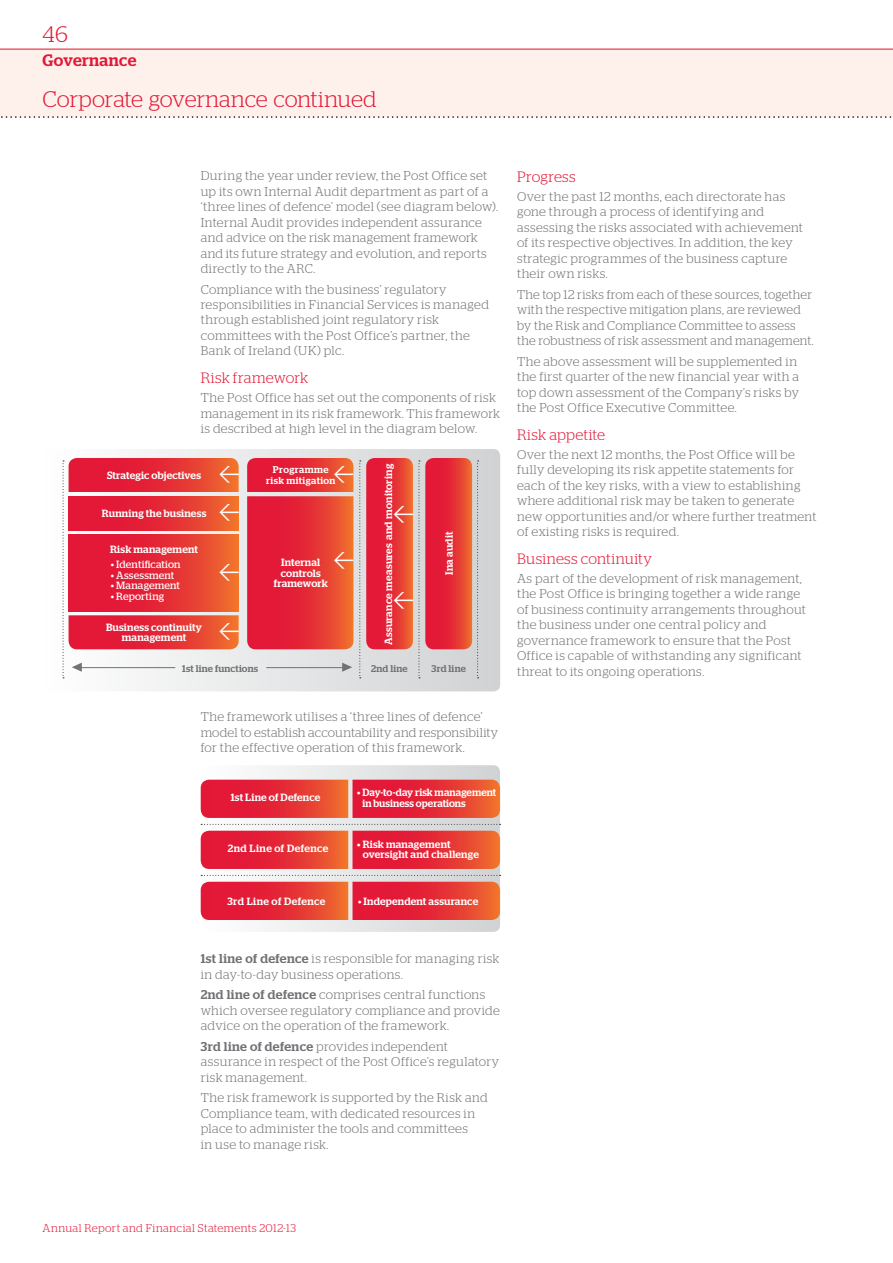
<style>
.page{position:relative;width:893px;height:1263px;background:#fff}
.page>*{position:absolute;margin:0;border:0;box-sizing:border-box;transform-origin:0 0}
.t1{font:300 27px "Stag";letter-spacing:.005em;color:#e31837}
.t2{font:300 22.5px "Stag";letter-spacing:-.005em;color:#e31837}
.t3{font:21px "DIN";color:#fff}
.t4{font:500 16.5px "Stag";letter-spacing:.025em;color:#e31837}
.t5{font:300 15px "Stag";letter-spacing:.015em;color:#e31837}
.t6{font:300 12.75px/15.5px "Stag";letter-spacing:.03em;color:#717275}
.t7{font:300 11.25px "Stag";letter-spacing:.035em;color:#e31837}
.t8{font:500 10.5px/10.5px "Stag";letter-spacing:.015em;color:#fff}
.t9{font:10.5px "Stag";letter-spacing:.015em;color:#fff}
.t10{font:500 10.5px "Stag";letter-spacing:.04em;color:#fff}
.t11{font:500 9.75px "Stag";letter-spacing:.02em;color:#717275}
.t12{font:500 9.75px/10.5px "Stag";letter-spacing:.045em;color:#fff;text-align:center}
.s1{font-weight:500}
</style>
<div class="page">
<div style="left:0;top:49px;width:893px;height:68px;background:#fef1ec"></div>
<svg style="left:1px;top:116px;width:891px;height:2px"></svg>
<hr style="left:0;top:49px;width:893px;height:1px;background:#e31837">
<svg style="left:201px;top:765px;width:299px;height:167px"></svg>
<svg style="left:201px;top:780px;width:299px;height:38px;background:#e53438"></svg>
<svg style="left:201px;top:831px;width:299px;height:38px;background:#e53438"></svg>
<svg style="left:201px;top:882px;width:299px;height:38px;background:#e53438"></svg>
<svg style="left:201px;top:824px;width:300px;height:1px"></svg>
<svg style="left:201px;top:875px;width:300px;height:1px"></svg>
<div style="left:43px;top:449px;width:457px;height:242px;background:linear-gradient(to right,#fefefe,#d0d1d2);border-radius:7px"></div>
<svg style="left:247px;top:458px;width:106px;height:191px;background:#e53439"></svg>
<svg style="left:342px;top:663px;width:10px;height:9px"></svg>
<svg style="left:359px;top:458px;width:120px;height:220px;background:#dd696e"></svg>
<svg style="left:63px;top:458px;width:176px;height:220px;background:#e8575b"></svg>
<hr style="left:81px;top:667px;width:94px;height:1px;background:#717275">
<hr style="left:266px;top:667px;width:78px;height:1px;background:#717275">
<h2 class="t2" style="left:43px;top:21px;width:27px">46</h2>
<p class="t4" style="left:43px;top:51px;width:77px">Overview</p>
<p class="t4" style="left:43px;top:51px;width:95px">Governance</p>
<h2 class="t2" style="left:43px;top:87px;width:336px">Corporate governance continued</h2>
<h1 class="t1" style="left:43px;top:83px;width:120px">Overview</h1>
<p class="t6" style="left:201px;top:168px;width:299px">During the year under review, the Post Office set up its own Internal Audit department as part of a ‘three lines of defence’ model (see diagram below).<br>Internal Audit provides independent assurance and advice on the risk management framework and its future strategy and evolution, and reports directly to the ARC.</p>
<p class="t6" style="left:201px;top:281px;width:290px">Compliance with the business’ regulatory responsibilities in Financial Services is managed through established joint regulatory risk committees with the Post Office’s partner, the Bank of Ireland (UK) plc.</p>
<p class="t5" style="left:201px;top:370px;width:109px">Risk framework</p>
<p class="t6" style="left:201px;top:390px;width:301px">The Post Office has set out the components of risk management in its risk framework. This framework is described at high level in the diagram below.</p>
<p class="t8" style="left:107px;top:470px;width:96px">Strategic objectives</p>
<p class="t12" style="left:266px;top:464px;width:71px">Programme risk mitigation</p>
<p class="t8" style="left:383px;top:645px;width:183px;rotate:-90deg">Assurance measures and monitoring</p>
<h3 class="t3" style="left:218px;top:459px;width:23px">&lt;</h3>
<h3 class="t3" style="left:333px;top:459px;width:23px">&lt;</h3>
<h3 class="t3" style="left:218px;top:497px;width:23px">&lt;</h3>
<h3 class="t3" style="left:393px;top:499px;width:23px">&lt;</h3>
<p class="t8" style="left:102px;top:508px;width:106px">Running the business</p>
<p class="t8" style="left:110px;top:544px;width:89px">Risk management</p>
<p class="t9" style="left:111px;top:558px;width:71px">• Identification</p>
<p class="t9" style="left:111px;top:569px;width:65px">• Assessment</p>
<p class="t9" style="left:111px;top:579px;width:71px">• Management</p>
<p class="t9" style="left:111px;top:590px;width:55px">• Reporting</p>
<p class="t8" style="left:106px;top:622px;width:98px;text-align:center">Business continuity management</p>
<h3 class="t3" style="left:333px;top:545px;width:23px">&lt;</h3>
<p class="t8" style="left:274px;top:557px;width:55px;text-align:center">Internal controls framework</p>
<h3 class="t3" style="left:218px;top:557px;width:23px">&lt;</h3>
<h3 class="t3" style="left:393px;top:585px;width:23px">&lt;</h3>
<h3 class="t3" style="left:218px;top:616px;width:23px">&lt;</h3>
<p class="t8" style="left:444px;top:575px;width:45px;rotate:-90deg">Ina audit</p>
<p class="t11" style="left:182px;top:663px;width:77px">1st line functions</p>
<p class="t11" style="left:371px;top:663px;width:38px">2nd line</p>
<p class="t11" style="left:432px;top:663px;width:36px">3rd line</p>
<p class="t6" style="left:201px;top:709px;width:299px">The framework utilises a ‘three lines of defence’ model to establish accountability and responsibility for the effective operation of this framework.</p>
<p class="t8" style="left:231px;top:792px;width:91px">1st Line of Defence</p>
<p class="t8" style="left:362px;top:787px;width:135px;text-indent:-5px">• Day-to-day risk management in business operations</p>
<p class="t10" style="left:228px;top:842px;width:102px">2nd Line of Defence</p>
<p class="t8" style="left:363px;top:838px;width:118px;text-indent:-5px">• Risk management oversight and challenge</p>
<p class="t10" style="left:227px;top:895px;width:100px">3rd Line of Defence</p>
<p class="t8" style="left:358px;top:895px;width:122px">• Independent assurance</p>
<p class="t5" style="left:517px;top:168px;width:60px">Progress</p>
<p class="t6" style="left:517px;top:189px;width:287px">Over the past 12 months, each directorate has gone through a process of identifying and assessing the risks associated with achievement of its respective objectives. In addition, the key strategic programmes of the business capture their own risks.</p>
<p class="t6" style="left:517px;top:286px;width:298px">The top 12 risks from each of these sources, together with the respective mitigation plans, are reviewed by the Risk and Compliance Committee to assess the robustness of risk assessment and management.</p>
<p class="t6" style="left:517px;top:353px;width:284px">The above assessment will be supplemented in the first quarter of the new financial year with a top down assessment of the Company’s risks by the Post Office Executive Committee.</p>
<p class="t5" style="left:517px;top:426px;width:89px">Risk appetite</p>
<p class="t6" style="left:517px;top:446px;width:301px">Over the next 12 months, the Post Office will be fully developing its risk appetite statements for each of the key risks, with a view to establishing where additional risk may be taken to generate new opportunities and/or where further treatment of existing risks is required.</p>
<p class="t5" style="left:517px;top:550px;width:137px">Business continuity</p>
<p class="t6" style="left:517px;top:571px;width:290px">As part of the development of risk management, the Post Office is bringing together a wide range of business continuity arrangements throughout the business under one central policy and governance framework to ensure that the Post Office is capable of withstanding any significant threat to its ongoing operations.</p>
<p class="t6" style="left:201px;top:951px;width:300px"><span class="s1">1st line of defence</span> is responsible for managing risk in day-to-day business operations.</p>
<p class="t6" style="left:201px;top:987px;width:301px"><span class="s1">2nd line of defence</span> comprises central functions which oversee regulatory compliance and provide advice on the operation of the framework.</p>
<p class="t6" style="left:201px;top:1038px;width:300px"><span class="s1">3rd line of defence</span> provides independent assurance in respect of the Post Office’s regulatory risk management.</p>
<p class="t6" style="left:201px;top:1090px;width:288px">The risk framework is supported by the Risk and Compliance team, with dedicated resources in place to administer the tools and committees<br>in use to manage risk.</p>
<p class="t7" style="left:43px;top:1221px;width:255px">Annual Report and Financial Statements 2012-13</p>
</div>
